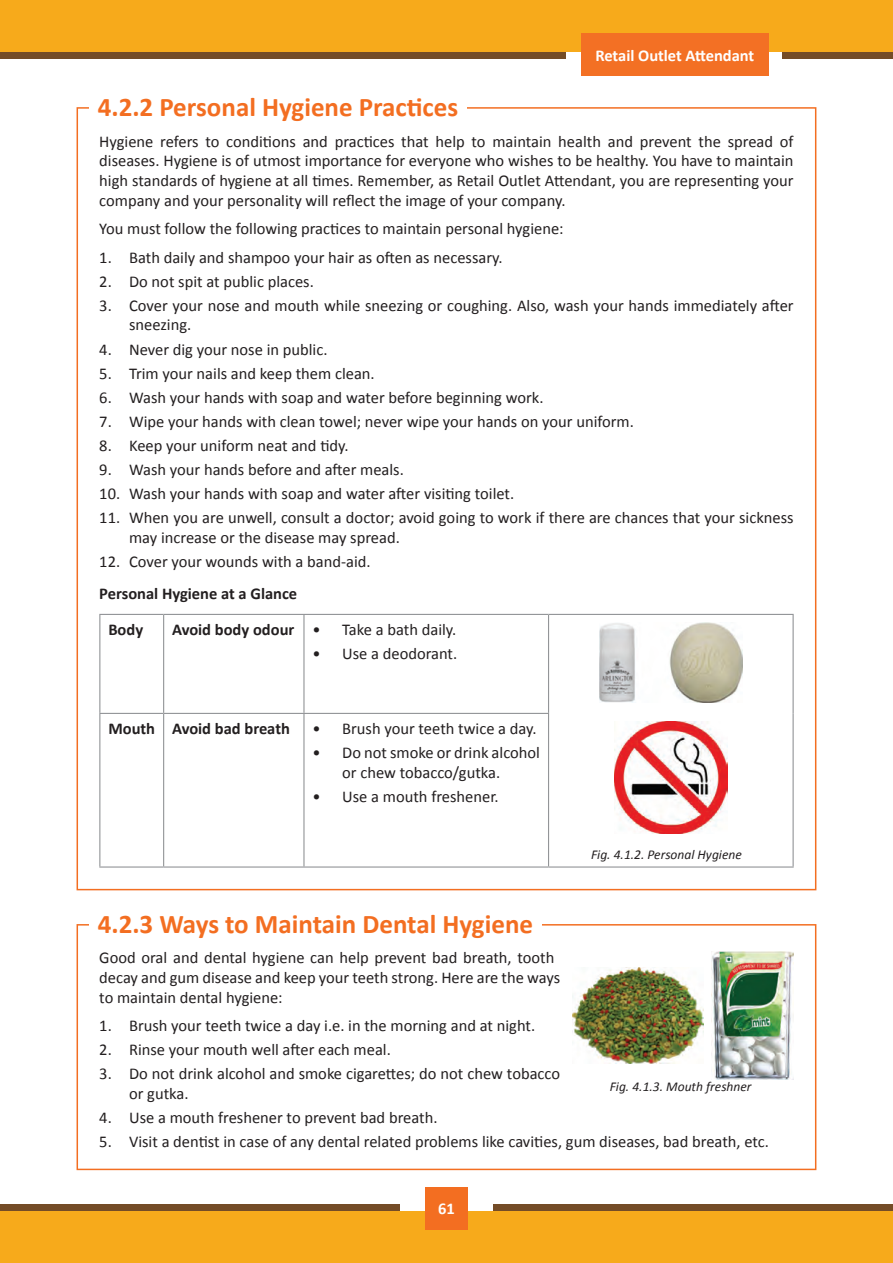
<style>
.page{position:relative;width:893px;height:1263px;background:#fff}
.page>*{position:absolute;margin:0;border:0;box-sizing:border-box;transform-origin:0 0}
.t1{font:700 27px "Calibri";color:#f36e21}
.t2{font:16.5px/19.8px "Calibri";color:#231f20}
.t3{font:700 16.5px/35.8px "Calibri";color:#231f20}
.t4{font:700 16.5px "Calibri";color:#fff}
.t5{font:italic 13.5px "Calibri";color:#231f20}
.s1{font-weight:400}
</style>
<div class="page">
<div style="left:0;top:1204px;width:400px;height:8px;background:#744c27"></div>
<div style="left:493px;top:1204px;width:400px;height:8px;background:#744c27"></div>
<div style="left:0;top:1212px;width:893px;height:51px;background:#f7aa1b"></div>
<div style="left:425px;top:1187px;width:43px;height:42px;background:#f36e21"></div>
<div style="left:782px;top:51px;width:111px;height:8px;background:#744c27"></div>
<div style="left:0;top:51px;width:566px;height:8px;background:#744c27"></div>
<div style="left:0;top:0;width:893px;height:51px;background:#f7aa1b"></div>
<div style="left:581px;top:34px;width:187px;height:42px;background:#f37024"></div>
<hr style="left:99px;top:614px;width:65px;height:1px;background:#939598">
<hr style="left:99px;top:615px;width:1px;height:98px;background:#939598">
<hr style="left:164px;top:614px;width:140px;height:1px;background:#939598">
<hr style="left:163px;top:615px;width:1px;height:98px;background:#939598">
<hr style="left:304px;top:614px;width:245px;height:1px;background:#939598">
<hr style="left:303px;top:615px;width:2px;height:98px;background:#939598">
<hr style="left:549px;top:614px;width:245px;height:1px;background:#939598">
<hr style="left:792px;top:615px;width:2px;height:98px;background:#939598">
<hr style="left:99px;top:713px;width:65px;height:1px;background:#939598">
<hr style="left:99px;top:714px;width:1px;height:152px;background:#939598">
<hr style="left:164px;top:713px;width:140px;height:1px;background:#939598">
<hr style="left:163px;top:714px;width:1px;height:152px;background:#939598">
<hr style="left:304px;top:713px;width:245px;height:1px;background:#939598">
<hr style="left:303px;top:714px;width:2px;height:152px;background:#939598">
<hr style="left:792px;top:713px;width:2px;height:153px;background:#939598">
<hr style="left:99px;top:866px;width:65px;height:1px;background:#939598">
<hr style="left:164px;top:866px;width:140px;height:1px;background:#939598">
<hr style="left:304px;top:866px;width:245px;height:1px;background:#939598">
<hr style="left:549px;top:866px;width:245px;height:1px;background:#939598">
<hr style="left:548px;top:615px;width:1px;height:98px;background:#939598">
<hr style="left:548px;top:714px;width:1px;height:152px;background:#939598">
<img style="left:599px;top:623px;width:144px;height:79px">
<img style="left:614px;top:722px;width:113px;height:112px">
<img style="left:573px;top:967px;width:131px;height:97px">
<img style="left:712px;top:952px;width:82px;height:127px">
<div style="left:77px;top:924px;width:739px;height:246px;border:2px solid #f36e21"></div>
<div style="left:89px;top:902px;width:453px;height:42px;background:#fff"></div>
<h1 class="t1" style="left:98px;top:90px;width:362px">4.2.2 Personal Hygiene Practices</h1>
<p class="t4" style="left:595px;top:45px;width:160px">Retail Outlet Attendant</p>
<p class="t2" style="left:99px;top:131px;width:696px;text-align:justify">Hygiene refers to conditions and practices that help to maintain health and prevent the spread of diseases. Hygiene is of utmost importance for everyone who wishes to be healthy. You have to maintain high standards of hygiene at all times. Remember, as Retail Outlet Attendant, you are representing your company and your personality will reflect the image of your company.</p>
<p class="t2" style="left:99px;top:219px;width:466px">You must follow the following practices to maintain personal hygiene:</p>
<p class="t2" style="left:99px;top:247px;width:405px">1. Bath daily and shampoo your hair as often as necessary.</p>
<p class="t2" style="left:99px;top:271px;width:216px">2. Do not spit at public places.</p>
<p class="t2" style="left:129px;top:295px;width:666px;text-indent:-30px">3. Cover your nose and mouth while sneezing or coughing. Also, wash your hands immediately after sneezing.</p>
<p class="t2" style="left:99px;top:339px;width:230px">4. Never dig your nose in public.</p>
<p class="t2" style="left:99px;top:363px;width:277px">5. Trim your nails and keep them clean.</p>
<p class="t2" style="left:99px;top:387px;width:446px">6. Wash your hands with soap and water before beginning work.</p>
<p class="t2" style="left:99px;top:411px;width:536px">7. Wipe your hands with clean towel; never wipe your hands on your uniform.</p>
<p class="t2" style="left:99px;top:435px;width:251px">8. Keep your uniform neat and tidy.</p>
<p class="t2" style="left:99px;top:459px;width:306px">9. Wash your hands before and after meals.</p>
<p class="t2" style="left:99px;top:484px;width:416px">10. Wash your hands with soap and water after visiting toilet.</p>
<p class="t2" style="left:129px;top:508px;width:666px;text-indent:-30px">11. When you are unwell, consult a doctor; avoid going to work if there are chances that your sickness may increase or the disease may spread.</p>
<p class="t2" style="left:99px;top:551px;width:273px">12. Cover your wounds with a band-aid.</p>
<p class="t3" style="left:108px;top:576px;width:190px;text-indent:-9px">Personal Hygiene at a Glance<br>Body</p>
<p class="t3" style="left:172px;top:612px;width:150px">Avoid body odour <span class="s1">•</span></p>
<p class="t2" style="left:342px;top:620px;width:116px">Take a bath daily.</p>
<p class="t2" style="left:312px;top:644px;width:146px">• Use a deodorant.</p>
<p class="t3" style="left:108px;top:711px;width:183px">Mouth Avoid bad breath</p>
<p class="t2" style="left:312px;top:719px;width:226px">• Brush your teeth twice a day.</p>
<p class="t2" style="left:342px;top:743px;width:199px;text-indent:-30px">• Do not smoke or drink alcohol or chew tobacco/gutka.</p>
<p class="t2" style="left:312px;top:787px;width:188px">• Use a mouth freshener.</p>
<h1 class="t1" style="left:98px;top:907px;width:437px">4.2.3 Ways to Maintain Dental Hygiene</h1>
<p class="t2" style="left:99px;top:948px;width:457px">Good oral and dental hygiene can help prevent bad breath, tooth</p>
<p class="t5" style="left:591px;top:845px;width:152px">Fig. 4.1.2. Personal Hygiene</p>
<p class="t2" style="left:99px;top:968px;width:462px">decay and gum disease and keep your teeth strong. Here are the ways to maintain dental hygiene:</p>
<p class="t2" style="left:99px;top:1016px;width:437px">1. Brush your teeth twice a day i.e. in the morning and at night.</p>
<p class="t2" style="left:99px;top:1040px;width:293px">2. Rinse your mouth well after each meal.</p>
<p class="t2" style="left:129px;top:1064px;width:433px;text-indent:-30px">3. Do not drink alcohol and smoke cigarettes; do not chew tobacco or gutka.</p>
<p class="t2" style="left:99px;top:1108px;width:340px">4. Use a mouth freshener to prevent bad breath.</p>
<p class="t2" style="left:99px;top:1132px;width:671px">5. Visit a dentist in case of any dental related problems like cavities, gum diseases, bad breath, etc.</p>
<p class="t5" style="left:610px;top:1077px;width:143px">Fig. 4.1.3. Mouth freshner</p>
<p class="t4" style="left:438px;top:1198px;width:18px">61</p>
</div>
